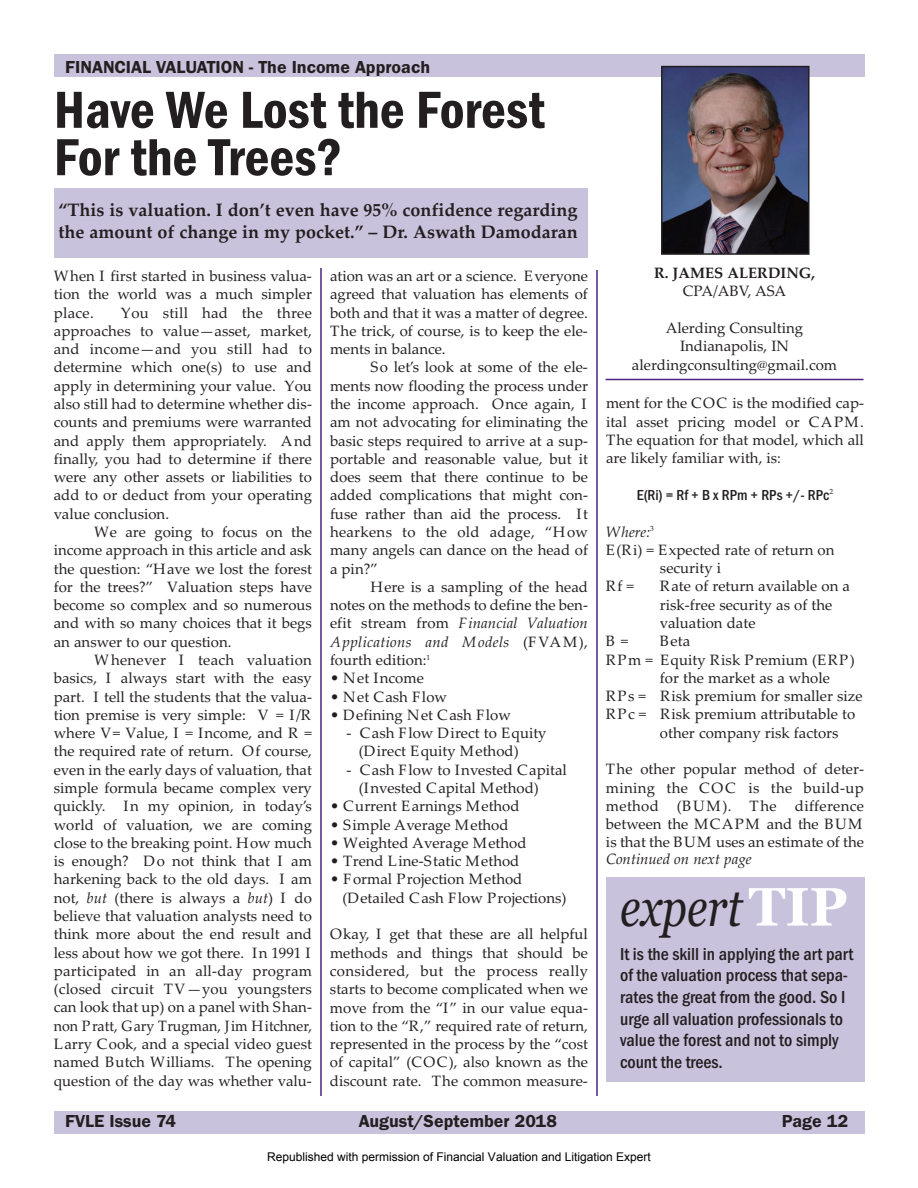
<style>
.page{position:relative;width:918px;height:1188px;background:#fff}
.page>*{position:absolute;margin:0;border:0;box-sizing:border-box;transform-origin:0 0}
.t1{font:600 condensed 54px/47.4px "Franklin Gothic";color:#231f20}
.t2{font:italic 54px "Georgia";color:#231f20;scale:.8 1}
.t3{font:500 condensed 18px/21.6px "Franklin Gothic";color:#231f20}
.t4{font:700 18px/21.9px "Palatino Linotype";color:#231f20}
.t5{font:600 18px "Franklin Gothic";color:#231f20}
.t6{font:15px/18.3px "Palatino Linotype";color:#231f20;text-align:justify}
.t7{font:italic 15px "Palatino Linotype";color:#231f20}
.t8{font:500 condensed 15px "Franklin Gothic";color:#231f20}
.t9{font:700 15px "Palatino Linotype";color:#231f20}
.t10{font:12px "Arial";color:#000}
.s1{font-style:italic}
.s2{font-weight:700;font-style:normal;color:#fff}
</style>
<div class="page">
<hr style="left:320px;top:268px;width:2px;height:828px;background:#4a2582">
<hr style="left:596px;top:270px;width:2px;height:826px;background:#4a2582">
<div style="left:54px;top:1112px;width:810px;height:22px;background:#c9c2dd"></div>
<div style="left:606px;top:878px;width:258px;height:204px;background:#c9c2dd"></div>
<div style="left:54px;top:54px;width:810px;height:22px;background:#c9c2dd"></div>
<img style="left:664px;top:69px;width:143px;height:183px">
<div style="left:661px;top:66px;width:149px;height:189px;border:2px solid #231f20"></div>
<hr style="left:606px;top:379px;width:258px;height:1px;background:#4a2582">
<div style="left:54px;top:189px;width:534px;height:69px;background:#c9c2dd"></div>
<p class="t5" style="left:65px;top:56px;width:366px">FINANCIAL VALUATION - The Income Approach</p>
<h1 class="t1" style="left:54px;top:85px;width:493px">Have We Lost the Forest<br>For the Trees?</h1>
<p class="t4" style="left:58px;top:199px;width:521px">“This is valuation. I don’t even have 95% confidence regarding the amount of change in my pocket.” – Dr. Aswath Damodaran</p>
<p class="t6" style="left:54px;top:267px;width:260px">When I first started in business valua&shy;tion the world was a much simpler place.</p>
<p class="t6" style="left:54px;top:303px;width:260px;text-indent:67px">You still had the three approaches to value—asset, market, and income—and you still had to determine which one(s) to use and apply in determining your value. You also still had to determine whether dis&shy;counts and premiums were warranted and apply them appropriately. And finally, you had to determine if there were any other assets or liabilities to add to or deduct from your operating value conclusion.</p>
<p class="t6" style="left:54px;top:523px;width:260px;text-indent:40px">We are going to focus on the income approach in this article and ask the question: “Have we lost the forest for the trees?” Valuation steps have become so complex and so numerous and with so many choices that it begs an answer to our question.</p>
<p class="t6" style="left:54px;top:651px;width:260px;text-indent:41px">Whenever I teach valuation basics, I always start with the easy part. I tell the students that the valua&shy;tion premise is very simple: V = I/R where V= Value, I = Income, and R = the required rate of return. Of course, even in the early days of valuation, that simple formula became complex very quickly. In my opinion, in today’s world of valuation, we are coming close to the breaking point. How much is enough? Do not think that I am harkening back to the old days. I am not, <span class="s1">but</span> (there is always a <span class="s1">but</span>) I do believe that valuation analysts need to think more about the end result and less about how we got there. In 1991 I participated in an all-day program (closed circuit TV—you youngsters can look that up) on a panel with Shan&shy;non Pratt, Gary Trugman, Jim Hitchner, Larry Cook, and a special video guest named Butch Williams. The opening question of the day was whether valu-</p>
<p class="t6" style="left:330px;top:267px;width:259px">ation was an art or a science. Everyone agreed that valuation has elements of both and that it was a matter of degree.<br>The trick, of course, is to keep the ele&shy;ments in balance.</p>
<p class="t6" style="left:330px;top:358px;width:260px;text-indent:40px">So let’s look at some of the ele&shy;ments now flooding the process under the income approach. Once again, I am not advocating for eliminating the basic steps required to arrive at a sup&shy;portable and reasonable value, but it does seem that there continue to be added complications that might con&shy;fuse rather than aid the process. It hearkens to the old adage, “How many angels can dance on the head of a pin?”</p>
<p class="t6" style="left:330px;top:577px;width:260px;text-indent:40px">Here is a sampling of the head notes on the methods to define the ben&shy;efit stream from <span class="s1">Financial Valuation Applications and Models</span> (FVAM), fourth edition:<sup>1</sup></p>
<p class="t6" style="left:330px;top:669px;width:95px">• Net Income</p>
<p class="t6" style="left:330px;top:687px;width:119px">• Net Cash Flow</p>
<p class="t6" style="left:330px;top:706px;width:182px">• Defining Net Cash Flow</p>
<p class="t6" style="left:359px;top:724px;width:189px;text-indent:-12px">- Cash Flow Direct to Equity (Direct Equity Method)</p>
<p class="t6" style="left:359px;top:760px;width:210px;text-indent:-12px">- Cash Flow to Invested Capital (Invested Capital Method)</p>
<p class="t6" style="left:330px;top:797px;width:191px">• Current Earnings Method</p>
<p class="t6" style="left:330px;top:815px;width:180px">• Simple Average Method</p>
<p class="t6" style="left:330px;top:834px;width:198px">• Weighted Average Method</p>
<p class="t6" style="left:330px;top:852px;width:191px">• Trend Line-Static Method</p>
<p class="t6" style="left:342px;top:870px;width:226px;text-indent:-12px">• Formal Projection Method (Detailed Cash Flow Projections)</p>
<p class="t6" style="left:330px;top:925px;width:260px">Okay, I get that these are all helpful methods and things that should be considered, but the process really starts to become complicated when we move from the “I” in our value equa&shy;tion to the “R,” required rate of return, represented in the process by the “cost of capital” (COC), also known as the discount rate. The common measure-</p>
<p class="t9" style="left:654px;top:264px;width:163px">R. JAMES ALERDING,</p>
<p class="t6" style="left:683px;top:282px;width:105px">CPA/ABV, ASA</p>
<p class="t6" style="left:632px;top:319px;width:207px;text-align:center">Alerding Consulting<br>Indianapolis, IN alerdingconsulting@gmail.com</p>
<p class="t6" style="left:606px;top:394px;width:260px">ment for the COC is the modified cap&shy;ital asset pricing model or CAPM.<br>The equation for that model, which all are likely familiar with, is:</p>
<p class="t8" style="left:637px;top:486px;width:198px">E(Ri) = Rf + B x RPm + RPs +/- RPc<sup>2</sup></p>
<p class="t7" style="left:606px;top:523px;width:49px">Where:<sup>3</sup></p>
<p class="t6" style="left:606px;top:540px;width:230px">E(Ri) = Expected rate of return on</p>
<p class="t6" style="left:660px;top:559px;width:63px">security i</p>
<p class="t6" style="left:606px;top:577px;width:30px">Rf =</p>
<p class="t6" style="left:660px;top:577px;width:192px;text-align:left">Rate of return available on a risk-free security as of the valuation date</p>
<p class="t6" style="left:606px;top:632px;width:24px">B =</p>
<p class="t6" style="left:660px;top:632px;width:32px">Beta</p>
<p class="t6" style="left:606px;top:650px;width:250px">RPm = Equity Risk Premium (ERP)</p>
<p class="t6" style="left:660px;top:668px;width:171px">for the market as a whole</p>
<p class="t6" style="left:606px;top:687px;width:258px">RPs = Risk premium for smaller size</p>
<p class="t6" style="left:606px;top:705px;width:251px">RPc = Risk premium attributable to</p>
<p class="t6" style="left:660px;top:723px;width:180px">other company risk factors</p>
<p class="t6" style="left:606px;top:760px;width:260px">The other popular method of deter&shy;mining the COC is the build-up method (BUM). The difference between the MCAPM and the BUM is that the BUM uses an estimate of the</p>
<p class="t7" style="left:606px;top:850px;width:147px">Continued on next page</p>
<h1 class="t2" style="left:620px;top:875px;width:286px">expert<span class="s2">TIP</span></h1>
<p class="t3" style="left:620px;top:943px;width:235px">It is the skill in applying the art part of the valuation process that sepa&shy;rates the great from the good. So I urge all valuation professionals to value the forest and not to simply count the trees.</p>
<p class="t5" style="left:65px;top:1111px;width:112px">FVLE Issue 74</p>
<p class="t5" style="left:359px;top:1111px;width:200px">August/September 2018</p>
<p class="t5" style="left:782px;top:1111px;width:68px">Page 12</p>
<p class="t10" style="left:267px;top:1148px;width:385px">Republished with permission of Financial Valuation and Litigation Expert</p>
</div>
